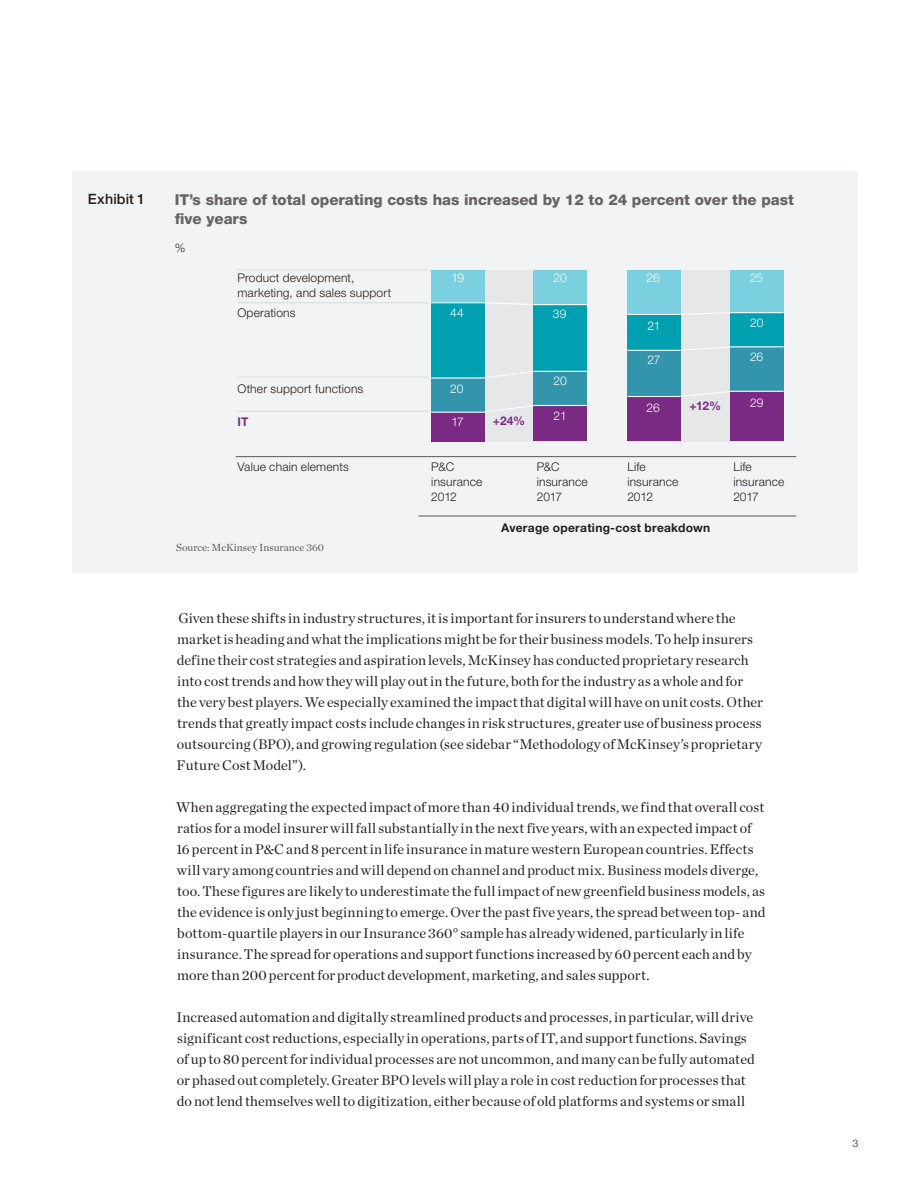
<style>
.page{position:relative;width:918px;height:1188px;background:#fff}
.page>*{position:absolute;margin:0;border:0;box-sizing:border-box;transform-origin:0 0}
.t1{font:800 15px/19.5px "Helvetica Neue LT Std";color:#636366}
.Body_Chronicle{font:14.25px/21px "Chronicle Deck";letter-spacing:.01em;color:#231f20}
.Exhibit_headers{font:500 14.25px "Helvetica Neue LT Std";letter-spacing:.01em;color:#231f20}
.t2{font:300 12px/15px "Helvetica Neue LT Std";letter-spacing:.015em;color:#231f20}
.t3{font:300 12px "Helvetica Neue LT Std";letter-spacing:-.005em;color:#fff}
.t4{font:700 12px "Helvetica Neue LT Std";letter-spacing:.02em;color:#231f20}
.t5{font:700 12px "Helvetica Neue LT Std";color:#7b2a83}
.t6{font:10.5px "Chronicle Deck";color:#57585a}
.t7{font:300 10.5px "Helvetica Neue LT Std";color:#231f20}
</style>
<div class="page">
<div style="left:72px;top:171px;width:785px;height:402px;background:#f2f3f4"></div>
<div style="left:627px;top:270px;width:156px;height:171px;background:#e6e7e9"></div>
<div style="left:431px;top:270px;width:156px;height:171px;background:#e6e7e9"></div>
<div style="left:431px;top:270px;width:54px;height:33px;background:#7bd0e0"></div>
<div style="left:431px;top:303px;width:54px;height:75px;background:#00a0b0"></div>
<div style="left:431px;top:378px;width:54px;height:34px;background:#3395ac"></div>
<div style="left:431px;top:412px;width:54px;height:29px;background:#7b2a83"></div>
<div style="left:534px;top:270px;width:53px;height:35px;background:#7bd0e0"></div>
<div style="left:534px;top:305px;width:53px;height:66px;background:#00a0b0"></div>
<div style="left:534px;top:371px;width:53px;height:35px;background:#3395ac"></div>
<div style="left:534px;top:406px;width:53px;height:35px;background:#7b2a83"></div>
<div style="left:627px;top:270px;width:54px;height:44px;background:#7bd0e0"></div>
<div style="left:627px;top:314px;width:54px;height:36px;background:#00a0b0"></div>
<div style="left:627px;top:350px;width:54px;height:47px;background:#3395ac"></div>
<div style="left:627px;top:397px;width:54px;height:44px;background:#7b2a83"></div>
<div style="left:730px;top:270px;width:54px;height:43px;background:#7bd0e0"></div>
<div style="left:730px;top:313px;width:54px;height:34px;background:#00a0b0"></div>
<div style="left:730px;top:347px;width:54px;height:44px;background:#3395ac"></div>
<div style="left:730px;top:391px;width:54px;height:50px;background:#7b2a83"></div>
<hr style="left:418px;top:516px;width:378px;height:1px;background:#57585a">
<svg style="left:431px;top:302px;width:156px;height:4px"></svg>
<svg style="left:431px;top:370px;width:156px;height:9px"></svg>
<svg style="left:431px;top:404px;width:156px;height:9px"></svg>
<svg style="left:627px;top:312px;width:157px;height:3px"></svg>
<svg style="left:627px;top:346px;width:157px;height:5px"></svg>
<svg style="left:627px;top:390px;width:157px;height:8px"></svg>
<hr style="left:236px;top:456px;width:560px;height:1px;background:#57585a">
<hr style="left:237px;top:269px;width:191px;height:1px;background:#d7dfde">
<hr style="left:237px;top:302px;width:191px;height:1px;background:#d7dfde">
<hr style="left:237px;top:377px;width:191px;height:1px;background:#d7dfde">
<hr style="left:237px;top:411px;width:191px;height:1px;background:#d7dfde">
<h6 class="Exhibit_headers" style="left:88px;top:190px;width:59px">Exhibit 1</h6>
<p class="t1" style="left:175px;top:190px;width:621px">IT’s share of total operating costs has increased by 12 to 24 percent over the past five years</p>
<p class="t2" style="left:175px;top:240px;width:12px">%</p>
<p class="t2" style="left:237px;top:270px;width:155px">Product development, marketing, and sales support</p>
<p class="t3" style="left:451px;top:271px;width:14px">19</p>
<p class="t2" style="left:237px;top:305px;width:60px">Operations</p>
<p class="t3" style="left:450px;top:306px;width:15px">44</p>
<p class="t2" style="left:237px;top:381px;width:127px">Other support functions</p>
<p class="t5" style="left:237px;top:414px;width:13px">IT</p>
<p class="t3" style="left:450px;top:382px;width:15px">20</p>
<p class="t3" style="left:451px;top:414px;width:14px">17</p>
<p class="t5" style="left:493px;top:414px;width:34px">+24%</p>
<p class="t3" style="left:554px;top:271px;width:15px">20</p>
<p class="t3" style="left:647px;top:271px;width:15px">26</p>
<p class="t3" style="left:750px;top:271px;width:15px">25</p>
<p class="t3" style="left:553px;top:307px;width:15px">39</p>
<p class="t3" style="left:554px;top:373px;width:15px">20</p>
<p class="t3" style="left:554px;top:408px;width:15px">21</p>
<p class="t3" style="left:647px;top:318px;width:15px">21</p>
<p class="t3" style="left:750px;top:316px;width:15px">20</p>
<p class="t3" style="left:647px;top:352px;width:15px">27</p>
<p class="t3" style="left:750px;top:350px;width:15px">26</p>
<p class="t3" style="left:647px;top:401px;width:15px">26</p>
<p class="t5" style="left:690px;top:398px;width:33px">+12%</p>
<p class="t3" style="left:750px;top:395px;width:15px">29</p>
<p class="t2" style="left:237px;top:459px;width:113px">Value chain elements</p>
<p class="t2" style="left:431px;top:459px;width:53px">P&amp;C insurance<br>2012</p>
<p class="t2" style="left:537px;top:459px;width:53px">P&amp;C insurance<br>2017</p>
<p class="t2" style="left:627px;top:459px;width:53px">Life insurance<br>2012</p>
<p class="t2" style="left:733px;top:459px;width:53px">Life insurance<br>2017</p>
<p class="t4" style="left:501px;top:520px;width:211px">Average operating-cost breakdown</p>
<p class="t6" style="left:176px;top:540px;width:149px">Source: McKinsey Insurance 360</p>
<p class="Body_Chronicle" style="left:177px;top:607px;width:588px">Given these shifts in industry structures, it is important for insurers to understand where the market is heading and what the implications might be for their business models. To help insurers define their cost strategies and aspiration levels, McKinsey has conducted proprietary research into cost trends and how they will play out in the future, both for the industry as a whole and for the very best players. We especially examined the impact that digital will have on unit costs. Other trends that greatly impact costs include changes in risk structures, greater use of business process outsourcing (BPO), and growing regulation (see sidebar “Methodology of McKinsey’s proprietary Future Cost Model”).</p>
<p class="Body_Chronicle" style="left:176px;top:796px;width:591px">When aggregating the expected impact of more than 40 individual trends, we find that overall cost ratios for a model insurer will fall substantially in the next five years, with an expected impact of 16 percent in P&amp;C and 8 percent in life insurance in mature western European countries. Effects will vary among countries and will depend on channel and product mix. Business models diverge, too. These figures are likely to underestimate the full impact of new greenfield business models, as the evidence is only just beginning to emerge. Over the past five years, the spread between top- and bottom-quartile players in our Insurance 360° sample has already widened, particularly in life insurance. The spread for operations and support functions increased by 60 percent each and by more than 200 percent for product development, marketing, and sales support.</p>
<p class="Body_Chronicle" style="left:177px;top:1006px;width:580px">Increased automation and digitally streamlined products and processes, in particular, will drive significant cost reductions, especially in operations, parts of IT, and support functions. Savings of up to 80 percent for individual processes are not uncommon, and many can be fully automated or phased out completely. Greater BPO levels will play a role in cost reduction for processes that do not lend themselves well to digitization, either because of old platforms and systems or small</p>
<p class="t7" style="left:853px;top:1137px;width:7px">3</p>
</div>
